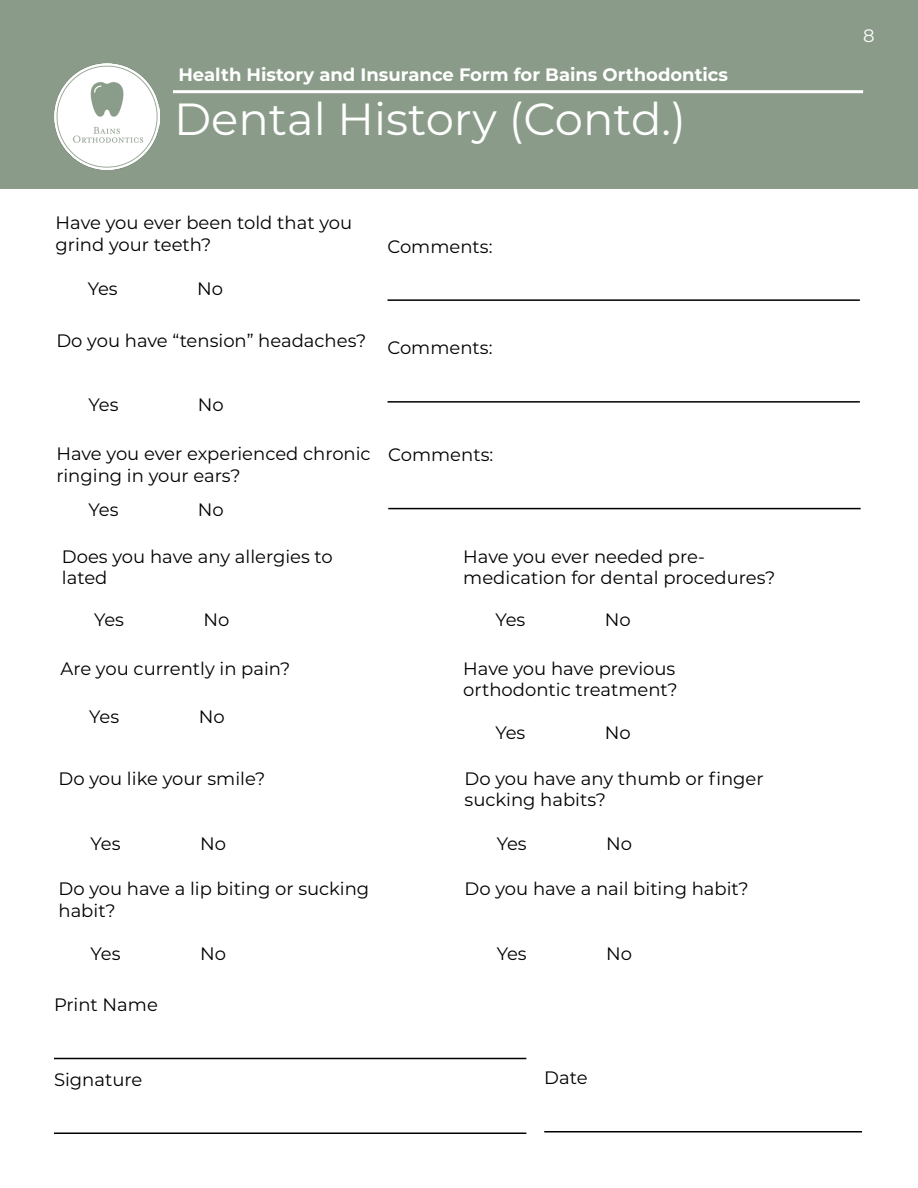
<style>
.page{position:relative;width:918px;height:1188px;background:#fff}
.page>*{position:absolute;margin:0;border:0;box-sizing:border-box;transform-origin:0 0}
.t1{font:45px "Montserrat";color:#fff}
.t2{font:18px/21.6px "Montserrat";color:#000}
.t3{font:700 18px "Montserrat";color:#fff}
.t4{font:18px "Montserrat";color:#fff}
</style>
<div class="page">
<div style="left:0;top:0;width:918px;height:189px;background:#8a9b89"></div>
<img style="left:54px;top:63px;width:106px;height:106px">
<hr style="left:173px;top:90px;width:690px;height:3px;background:#fff">
<hr style="left:388px;top:299px;width:472px;height:2px;background:#000">
<hr style="left:388px;top:401px;width:472px;height:2px;background:#000">
<hr style="left:388px;top:508px;width:473px;height:1px;background:#000">
<hr style="left:544px;top:1131px;width:318px;height:1px;background:#000">
<hr style="left:54px;top:1058px;width:472px;height:1px;background:#000">
<hr style="left:54px;top:1132px;width:472px;height:2px;background:#000">
<p class="t3" style="left:178px;top:61px;width:551px">Health History and Insurance Form for Bains Orthodontics</p>
<h1 class="t1" style="left:174px;top:88px;width:513px">Dental History (Contd.)</h1>
<p class="t2" style="left:56px;top:212px;width:298px">Have you ever been told that you grind your teeth?</p>
<p class="t2" style="left:88px;top:277px;width:32px">Yes</p>
<p class="t2" style="left:197px;top:277px;width:27px">No</p>
<p class="t2" style="left:56px;top:329px;width:312px">Do you have “tension” headaches?</p>
<p class="t2" style="left:88px;top:393px;width:32px">Yes</p>
<p class="t2" style="left:198px;top:393px;width:27px">No</p>
<p class="t2" style="left:56px;top:443px;width:316px">Have you ever experienced chronic ringing in your ears?</p>
<p class="t2" style="left:88px;top:498px;width:32px">Yes</p>
<p class="t2" style="left:198px;top:498px;width:27px">No</p>
<p class="t2" style="left:388px;top:235px;width:107px">Comments:</p>
<p class="t2" style="left:388px;top:337px;width:107px">Comments:</p>
<p class="t2" style="left:388px;top:443px;width:107px">Comments:</p>
<p class="t2" style="left:62px;top:545px;width:272px">Does you have any allergies to lated</p>
<p class="t2" style="left:463px;top:545px;width:314px">Have you ever needed pre&shy;medication for dental procedures?</p>
<p class="t2" style="left:204px;top:608px;width:27px">No</p>
<p class="t2" style="left:605px;top:608px;width:27px">No</p>
<p class="t2" style="left:94px;top:608px;width:32px">Yes</p>
<p class="t2" style="left:495px;top:608px;width:32px">Yes</p>
<p class="t2" style="left:60px;top:657px;width:231px">Are you currently in pain?</p>
<p class="t2" style="left:463px;top:657px;width:216px">Have you have previous orthodontic treatment?</p>
<p class="t2" style="left:89px;top:705px;width:32px">Yes</p>
<p class="t2" style="left:199px;top:705px;width:27px">No</p>
<p class="t2" style="left:495px;top:721px;width:32px">Yes</p>
<p class="t2" style="left:605px;top:721px;width:27px">No</p>
<p class="t2" style="left:59px;top:767px;width:208px">Do you like your smile?</p>
<p class="t2" style="left:465px;top:767px;width:301px">Do you have any thumb or finger sucking habits?</p>
<p class="t2" style="left:91px;top:832px;width:32px">Yes</p>
<p class="t2" style="left:200px;top:832px;width:27px">No</p>
<p class="t2" style="left:497px;top:832px;width:32px">Yes</p>
<p class="t2" style="left:606px;top:832px;width:27px">No</p>
<p class="t2" style="left:59px;top:877px;width:312px">Do you have a lip biting or sucking habit?</p>
<p class="t2" style="left:465px;top:877px;width:286px">Do you have a nail biting habit?</p>
<p class="t2" style="left:91px;top:942px;width:32px">Yes</p>
<p class="t2" style="left:200px;top:942px;width:27px">No</p>
<p class="t2" style="left:497px;top:942px;width:32px">Yes</p>
<p class="t2" style="left:606px;top:942px;width:27px">No</p>
<p class="t2" style="left:54px;top:993px;width:105px">Print Name</p>
<p class="t2" style="left:54px;top:1068px;width:90px">Signature</p>
<p class="t2" style="left:544px;top:1067px;width:45px">Date</p>
<p class="t4" style="left:863px;top:24px;width:13px">8</p>
</div>
